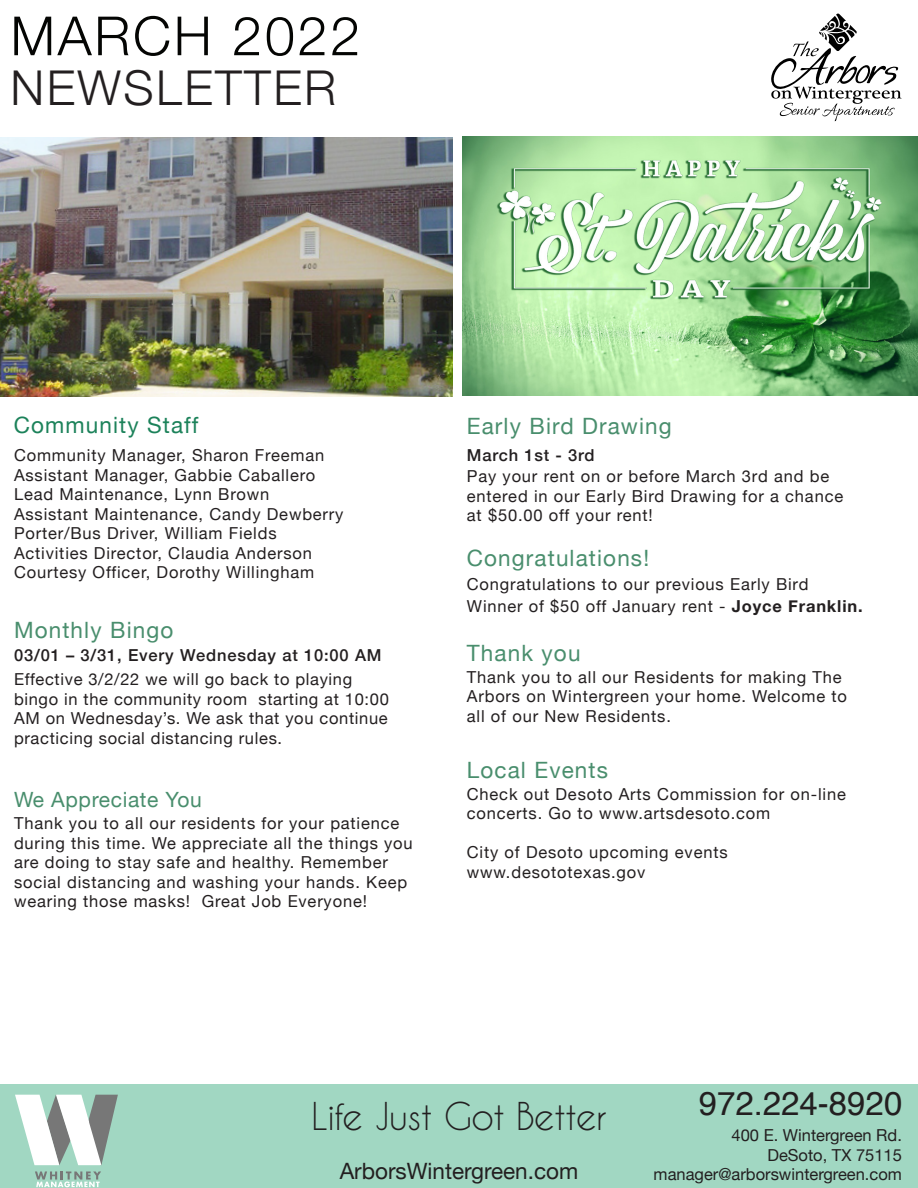
<style>
.page{position:relative;width:918px;height:1188px;background:#fff}
.page>*{position:absolute;margin:0;border:0;box-sizing:border-box;transform-origin:0 0}
.t1{font:300 54px "Helvetica Neue";letter-spacing:.05em;color:#040503}
.t2{font:300 48px "Helvetica Neue";letter-spacing:.05em;color:#231f20}
.t3{font:36px "Caviar Dreams";letter-spacing:-.02em;color:#231f20}
.t4{font:33px "Helvetica";color:#231f20}
.t5{font:22.5px "Helvetica Neue";letter-spacing:.05em;color:#498e6d}
.t6{font:22.5px "Helvetica Neue";color:#231f20}
.t7{font:22.5px "Helvetica Neue";letter-spacing:.05em;color:#1c825a}
.t8{font:21px "Helvetica Neue";letter-spacing:.03em;color:#498e6d}
.t9{font:16.5px/19.5px "Helvetica Neue";letter-spacing:.05em;color:#231f20}
.t10{font:16.5px "Helvetica Neue";color:#231f20}
.t11{font:500 16.5px "Helvetica Neue";letter-spacing:.05em;color:#231f20}
.s1{font-weight:700}
</style>
<div class="page">
<div style="left:0;top:1085px;width:918px;height:103px;background:#a1d7c2"></div>
<svg style="left:771px;top:14px;width:131px;height:107px"></svg>
<img style="left:0;top:137px;width:452px;height:259px">
<svg style="left:15px;top:1095px;width:103px;height:70px"></svg>
<svg style="left:35px;top:1171px;width:66px;height:16px"></svg>
<img style="left:463px;top:137px;width:455px;height:259px">
<p class="t1" style="left:11px;top:-8px;width:351px">MARCH 2022</p>
<p class="t2" style="left:11px;top:49px;width:327px">NEWSLETTER</p>
<p class="t7" style="left:14px;top:409px;width:186px">Community Staff</p>
<p class="t9" style="left:14px;top:446px;width:312px">Community Manager, Sharon Freeman</p>
<p class="t9" style="left:14px;top:466px;width:303px">Assistant Manager, Gabbie Caballero</p>
<p class="t9" style="left:14px;top:485px;width:257px">Lead Maintenance, Lynn Brown</p>
<p class="t9" style="left:14px;top:505px;width:331px">Assistant Maintenance, Candy Dewberry</p>
<p class="t9" style="left:14px;top:524px;width:264px">Porter/Bus Driver, William Fields</p>
<p class="t9" style="left:14px;top:544px;width:300px">Activities Director, Claudia Anderson</p>
<p class="t9" style="left:14px;top:563px;width:302px">Courtesy Officer, Dorothy Willingham</p>
<p class="t5" style="left:14px;top:614px;width:161px">Monthly Bingo</p>
<p class="t11" style="left:14px;top:642px;width:369px">03/01 – 3/31, Every Wednesday at 10:00 AM</p>
<p class="t9" style="left:14px;top:671px;width:376px">Effective 3/2/22 we will go back to playing bingo in the community room starting at 10:00<br>AM on Wednesday’s. We ask that you continue practicing social distancing rules.</p>
<p class="t8" style="left:14px;top:784px;width:189px">We Appreciate You</p>
<p class="t9" style="left:14px;top:814px;width:400px">Thank you to all our residents for your patience during this time. We appreciate all the things you are doing to stay safe and healthy. Remember social distancing and washing your hands. Keep wearing those masks! Great Job Everyone!</p>
<p class="t5" style="left:467px;top:410px;width:206px">Early Bird Drawing</p>
<p class="t11" style="left:467px;top:442px;width:129px">March 1st - 3rd</p>
<p class="t9" style="left:467px;top:468px;width:378px">Pay your rent on or before March 3rd and be entered in our Early Bird Drawing for a chance at $50.00 off your rent!</p>
<p class="t5" style="left:467px;top:542px;width:184px">Congratulations!</p>
<p class="t9" style="left:467px;top:574px;width:397px;line-height:22.5px">Congratulations to our previous Early Bird<br>Winner of $50 off January rent - <span class="s1">Joyce Franklin.</span></p>
<p class="t5" style="left:467px;top:637px;width:115px">Thank you</p>
<p class="t9" style="left:467px;top:668px;width:382px">Thank you to all our Residents for making The<br>Arbors on Wintergreen your home. Welcome to all of our New Residents.</p>
<p class="t5" style="left:467px;top:754px;width:143px">Local Events</p>
<p class="t9" style="left:467px;top:785px;width:380px">Check out Desoto Arts Commission for on-line concerts. Go to www.artsdesoto.com</p>
<p class="t9" style="left:467px;top:843px;width:262px">City of Desoto upcoming events</p>
<p class="t9" style="left:467px;top:863px;width:180px">www.desototexas.gov</p>
<p class="t3" style="left:311px;top:1094px;width:297px">Life Just Got Better</p>
<p class="t6" style="left:340px;top:1155px;width:240px">ArborsWintergreen.com</p>
<p class="t4" style="left:699px;top:1078px;width:205px">972.224-8920</p>
<p class="t10" style="left:732px;top:1123px;width:172px">400 E. Wintergreen Rd.</p>
<p class="t10" style="left:767px;top:1143px;width:136px">DeSoto, TX 75115</p>
<p class="t10" style="left:654px;top:1163px;width:250px">manager@arborswintergreen.com</p>
</div>
